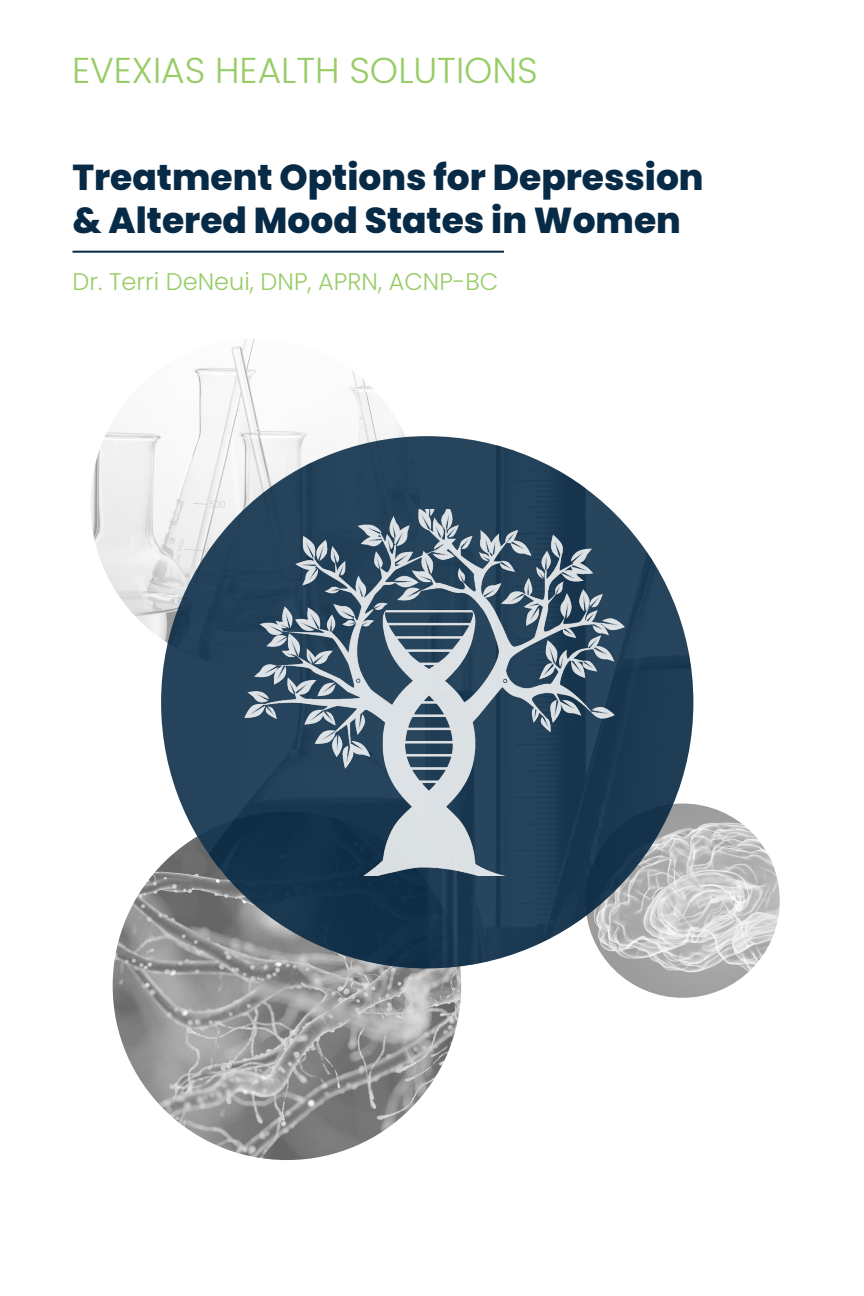
<style>
.page{position:relative;width:864px;height:1296px;background:#fff}
.page>*{position:absolute;margin:0;border:0;box-sizing:border-box;transform-origin:0 0}
.t1{font:800 36px/43.2px "Poppins";color:#072a46}
.t2{font:300 36px "Poppins";color:#98cc66}
.t3{font:300 24px "Poppins";color:#98cc66}
</style>
<div class="page">
<img style="left:113px;top:812px;width:348px;height:348px;border-radius:174px">
<img style="left:91px;top:339px;width:329px;height:329px;border-radius:165px">
<img style="left:585px;top:804px;width:195px;height:194px;border-radius:97px">
<div style="left:161px;top:436px;width:532px;height:532px;background:linear-gradient(to bottom,#29475f,#16354d);border-radius:50%"></div>
<hr style="left:72px;top:251px;width:432px;height:2px;background:#072a46">
<img style="left:237px;top:510px;width:388px;height:366px">
<p class="t2" style="left:72px;top:50px;width:467px">EVEXIAS HEALTH SOLUTIONS</p>
<p class="t1" style="left:72px;top:156px;width:633px">Treatment Options for Depression &amp; Altered Mood States in Women</p>
<p class="t3" style="left:72px;top:268px;width:427px">Dr. Terri DeNeui, DNP, APRN, ACNP-BC</p>
</div>
